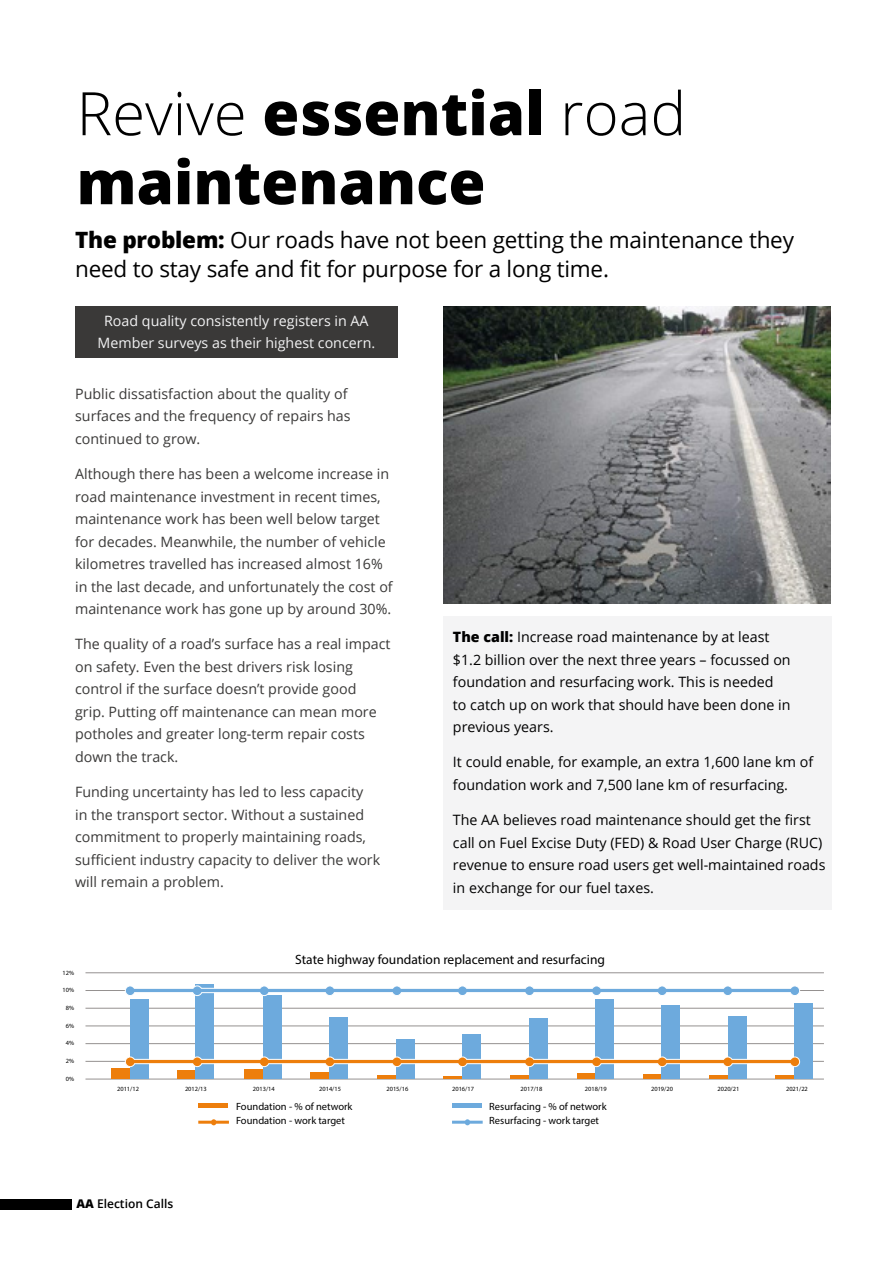
<style>
.page{position:relative;width:893px;height:1263px;background:#fff}
.page>*{position:absolute;margin:0;border:0;box-sizing:border-box;transform-origin:0 0}
.t1{font:800 60px/69px "Open Sans";color:#000}
.t2{font:22.5px/28.5px "Open Sans";letter-spacing:-.01em;color:#000}
.t3{font:14.25px/22.5px "Open Sans";color:#3a3938}
.t4{font:14.25px/22.5px "Open Sans";color:#000}
.t5{font:14.25px/22.5px "Open Sans";color:#f3f3f4;text-align:center}
.t6{font:13.5px "Myriad Pro";color:#000}
.t7{font:600 12px "Open Sans";color:#000}
.t8{font:10.5px/14.5px "Myriad Pro";color:#000}
.t9{font:6.45px "Myriad Pro";color:#000}
.s1{font-weight:300}
.s2{font-weight:800}
</style>
<div class="page">
<div style="left:0;top:1199px;width:71px;height:10px;background:#000"></div>
<div style="left:75px;top:306px;width:323px;height:52px;background:#3a3938"></div>
<div style="left:444px;top:617px;width:388px;height:293px;background:#f4f4f5"></div>
<img style="left:444px;top:306px;width:387px;height:298px">
<hr style="left:85px;top:1079px;width:739px;height:1px;background:#959190">
<hr style="left:85px;top:1061px;width:739px;height:1px;background:#959190">
<hr style="left:85px;top:1043px;width:739px;height:1px;background:#959190">
<hr style="left:85px;top:1026px;width:739px;height:1px;background:#959190">
<hr style="left:85px;top:1008px;width:739px;height:1px;background:#959190">
<hr style="left:85px;top:990px;width:739px;height:1px;background:#959190">
<hr style="left:85px;top:972px;width:739px;height:1px;background:#959190">
<div style="left:111px;top:1069px;width:18px;height:10px;background:#ed7e0c"></div>
<div style="left:130px;top:999px;width:18px;height:80px;background:#6daadd"></div>
<div style="left:177px;top:1071px;width:18px;height:8px;background:#ed7e0c"></div>
<div style="left:196px;top:984px;width:18px;height:95px;background:#6daadd"></div>
<div style="left:244px;top:1069px;width:19px;height:10px;background:#ed7e0c"></div>
<div style="left:263px;top:995px;width:19px;height:84px;background:#6daadd"></div>
<div style="left:311px;top:1072px;width:18px;height:7px;background:#ed7e0c"></div>
<div style="left:329px;top:1017px;width:19px;height:62px;background:#6daadd"></div>
<hr style="left:377px;top:1075px;width:19px;height:4px;background:#ed7e0c">
<div style="left:396px;top:1039px;width:18px;height:40px;background:#6daadd"></div>
<svg style="left:443px;top:1077px;width:19px;height:2px"></svg>
<div style="left:462px;top:1034px;width:19px;height:45px;background:#6daadd"></div>
<hr style="left:511px;top:1075px;width:18px;height:4px;background:#ed7e0c">
<div style="left:529px;top:1019px;width:19px;height:60px;background:#6daadd"></div>
<div style="left:577px;top:1074px;width:18px;height:5px;background:#ed7e0c"></div>
<div style="left:596px;top:999px;width:18px;height:80px;background:#6daadd"></div>
<div style="left:643px;top:1074px;width:18px;height:5px;background:#ed7e0c"></div>
<div style="left:662px;top:1005px;width:18px;height:74px;background:#6daadd"></div>
<hr style="left:709px;top:1075px;width:18px;height:4px;background:#ed7e0c">
<div style="left:728px;top:1017px;width:18px;height:62px;background:#6daadd"></div>
<hr style="left:775px;top:1075px;width:19px;height:4px;background:#ed7e0c">
<div style="left:794px;top:1003px;width:19px;height:76px;background:#6daadd"></div>
<hr style="left:198px;top:1104px;width:30px;height:4px;background:#ed7e0c">
<hr style="left:452px;top:1104px;width:30px;height:4px;background:#6daadd">
<svg style="left:452px;top:1119px;width:31px;height:6px"></svg>
<svg style="left:198px;top:1119px;width:31px;height:6px"></svg>
<svg style="left:125px;top:1056px;width:675px;height:11px"></svg>
<svg style="left:125px;top:985px;width:675px;height:11px"></svg>
<h1 class="t1" style="left:77px;top:76px;width:611px"><span class="s1">Revive</span> essential <span class="s1">road </span>maintenance</h1>
<h2 class="t2" style="left:75px;top:225px;width:720px"><span class="s2">The problem:</span> Our roads have not been getting the maintenance they need to stay safe and fit for purpose for a long time.</h2>
<p class="t5" style="left:98px;top:309px;width:279px">Road quality consistently registers in AA<br>Member surveys as their highest concern.</p>
<p class="t3" style="left:75px;top:382px;width:277px">Public dissatisfaction about the quality of surfaces and the frequency of repairs has continued to grow.</p>
<p class="t3" style="left:75px;top:462px;width:319px">Although there has been a welcome increase in road maintenance investment in recent times, maintenance work has been well below target for decades. Meanwhile, the number of vehicle kilometres travelled has increased almost 16% in the last decade, and unfortunately the cost of maintenance work has gone up by around 30%.</p>
<p class="t3" style="left:75px;top:633px;width:317px">The quality of a road’s surface has a real impact on safety. Even the best drivers risk losing control if the surface doesn’t provide good<br>grip. Putting off maintenance can mean more potholes and greater long-term repair costs down the track.</p>
<p class="t3" style="left:75px;top:780px;width:307px">Funding uncertainty has led to less capacity<br>in the transport sector. Without a sustained commitment to properly maintaining roads, sufficient industry capacity to deliver the work will remain a problem.</p>
<p class="t4" style="left:453px;top:625px;width:339px"><span class="s2">The call:</span> Increase road maintenance by at least $1.2 billion over the next three years – focussed on foundation and resurfacing work. This is needed<br>to catch up on work that should have been done in previous years.</p>
<p class="t4" style="left:453px;top:751px;width:362px">It could enable, for example, an extra 1,600 lane km of foundation work and 7,500 lane km of resurfacing.</p>
<p class="t4" style="left:453px;top:808px;width:374px">The AA believes road maintenance should get the first call on Fuel Excise Duty (FED) &amp; Road User Charge (RUC) revenue to ensure road users get well-maintained roads in exchange for our fuel taxes.</p>
<p class="t9" style="left:63px;top:968px;width:13px">12%</p>
<p class="t9" style="left:63px;top:986px;width:13px">10%</p>
<p class="t9" style="left:66px;top:1004px;width:10px">8%</p>
<p class="t9" style="left:66px;top:1021px;width:10px">6%</p>
<p class="t9" style="left:66px;top:1039px;width:10px">4%</p>
<p class="t9" style="left:66px;top:1057px;width:10px">2%</p>
<p class="t9" style="left:66px;top:1074px;width:10px">0%</p>
<p class="t6" style="left:295px;top:951px;width:311px">State highway foundation replacement and resurfacing</p>
<p class="t9" style="left:117px;top:1084px;width:23px">2011/12</p>
<p class="t9" style="left:185px;top:1084px;width:23px">2012/13</p>
<p class="t9" style="left:253px;top:1084px;width:23px">2013/14</p>
<p class="t9" style="left:319px;top:1084px;width:23px">2014/15</p>
<p class="t9" style="left:386px;top:1084px;width:23px">2015/16</p>
<p class="t9" style="left:452px;top:1084px;width:23px">2016/17</p>
<p class="t9" style="left:521px;top:1084px;width:23px">2017/18</p>
<p class="t9" style="left:585px;top:1084px;width:23px">2018/19</p>
<p class="t9" style="left:651px;top:1084px;width:23px">2019/20</p>
<p class="t9" style="left:717px;top:1084px;width:23px">2020/21</p>
<p class="t9" style="left:786px;top:1084px;width:23px">2021/22</p>
<p class="t8" style="left:236px;top:1099px;width:118px">Foundation - % of network<br>Foundation - work target</p>
<p class="t8" style="left:489px;top:1099px;width:119px">Resurfacing - % of network<br>Resurfacing - work target</p>
<p class="t7" style="left:77px;top:1196px;width:98px"><span class="s2">AA</span> Election Calls</p>
</div>
